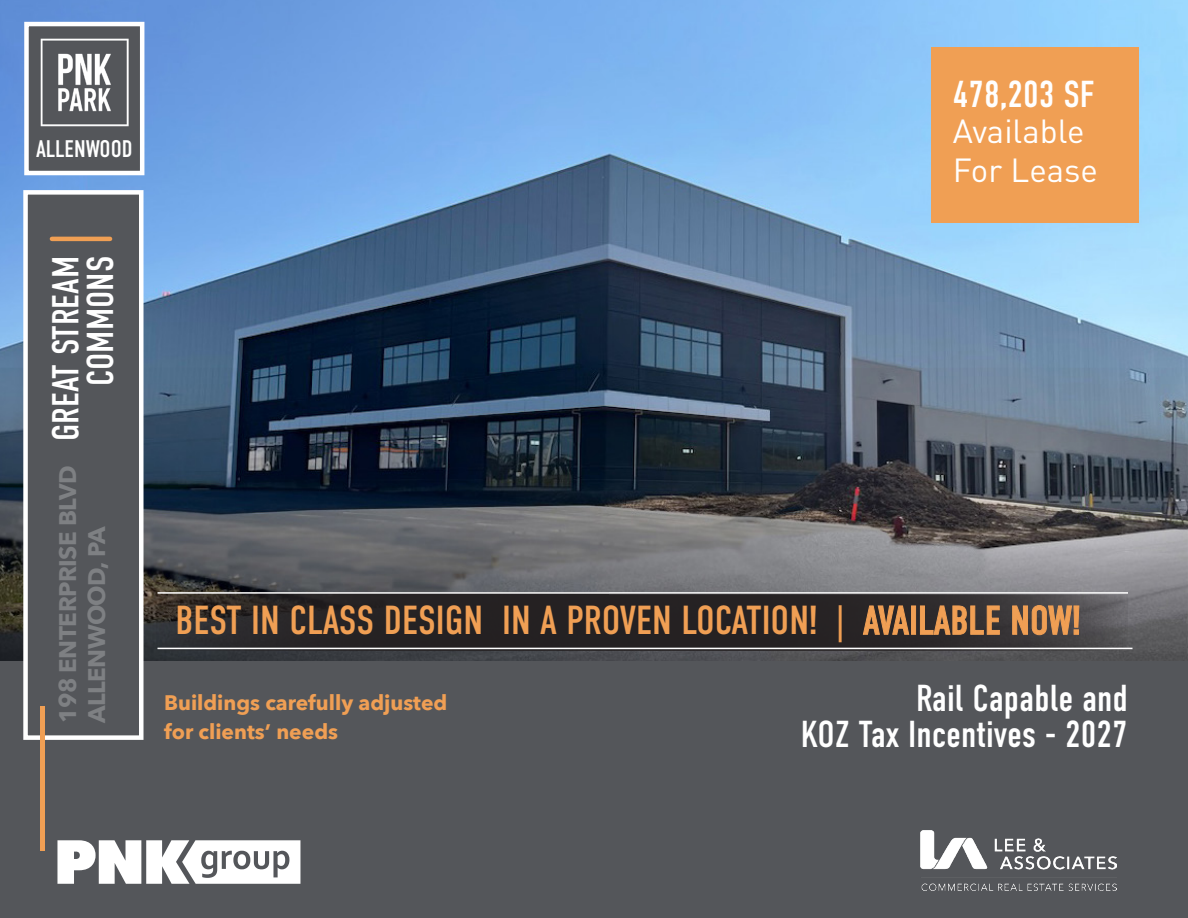
<style>
.page{position:relative;width:1188px;height:918px;background:#fff}
.page>*{position:absolute;margin:0;border:0;box-sizing:border-box;transform-origin:0 0}
.t1{font:40.5px "DIN Condensed";color:#f09f54}
.t2{font:37.5px "DIN Condensed";color:#fff}
.t3{font:33px "DINOT";color:#fff}
.t4{font:700 24px "Avenir Next";letter-spacing:-.02em;color:#7e8083}
.t5{font:24px "DIN Condensed";color:#fff}
.t6{font:700 21px/28.5px "Avenir Next";color:#f09f54}
</style>
<div class="page">
<img style="left:0;top:0;width:1188px;height:661px">
<div style="left:0;top:661px;width:1188px;height:257px;background:#54565a"></div>
<svg style="left:157px;top:594px;width:452px;height:57px;background:#292627"></svg>
<svg style="left:609px;top:595px;width:519px;height:56px;background:#333031"></svg>
<div style="left:931px;top:47px;width:207px;height:176px;background:#f09f54"></div>
<img style="left:920px;top:830px;width:196px;height:61px">
<svg style="left:57px;top:840px;width:243px;height:44px"></svg>
<hr style="left:158px;top:648px;width:974px;height:1px;background:#fff">
<hr style="left:158px;top:592px;width:970px;height:2px;background:#fff">
<div style="left:23px;top:190px;width:121px;height:550px;background:#54565a;border:4px solid #fff"></div>
<hr style="left:52px;top:237px;width:58px;height:4px;background:#f09f54">
<div style="left:40px;top:706px;width:5px;height:145px;background:#f09f54"></div>
<img style="left:29px;top:27px;width:110px;height:143px">
<div style="left:24px;top:22px;width:120px;height:153px;border:4px solid #fff"></div>
<div style="left:33px;top:135px;width:98px;height:31px;background:#54565a"></div>
<p class="t5" style="left:36px;top:136px;width:98px">ALLENWOOD</p>
<p class="t2" style="left:45px;top:441px;width:186px;rotate:-90deg">GREAT STREAM</p>
<p class="t2" style="left:79px;top:386px;width:132px;rotate:-90deg">COMMONS</p>
<p class="t4" style="left:47px;top:723px;width:259px;rotate:-90deg">198 ENTERPRISE BLVD</p>
<p class="t4" style="left:76px;top:723px;width:199px;rotate:-90deg">ALLENWOOD, PA</p>
<p class="t2" style="left:953px;top:73px;width:143px">478,203 SF</p>
<p class="t3" style="left:953px;top:110px;width:133px">Available</p>
<p class="t3" style="left:953px;top:150px;width:147px">For Lease</p>
<p class="t1" style="left:176px;top:598px;width:907px">BEST IN CLASS DESIGN IN A PROVEN LOCATION! | AVAILABLE NOW!</p>
<p class="t6" style="left:164px;top:688px;width:285px">Buildings carefully adjusted for clients’ needs</p>
<p class="t2" style="left:916px;top:677px;width:213px">Rail Capable and</p>
<p class="t2" style="left:801px;top:713px;width:329px">KOZ Tax Incentives - 2027</p>
</div>
